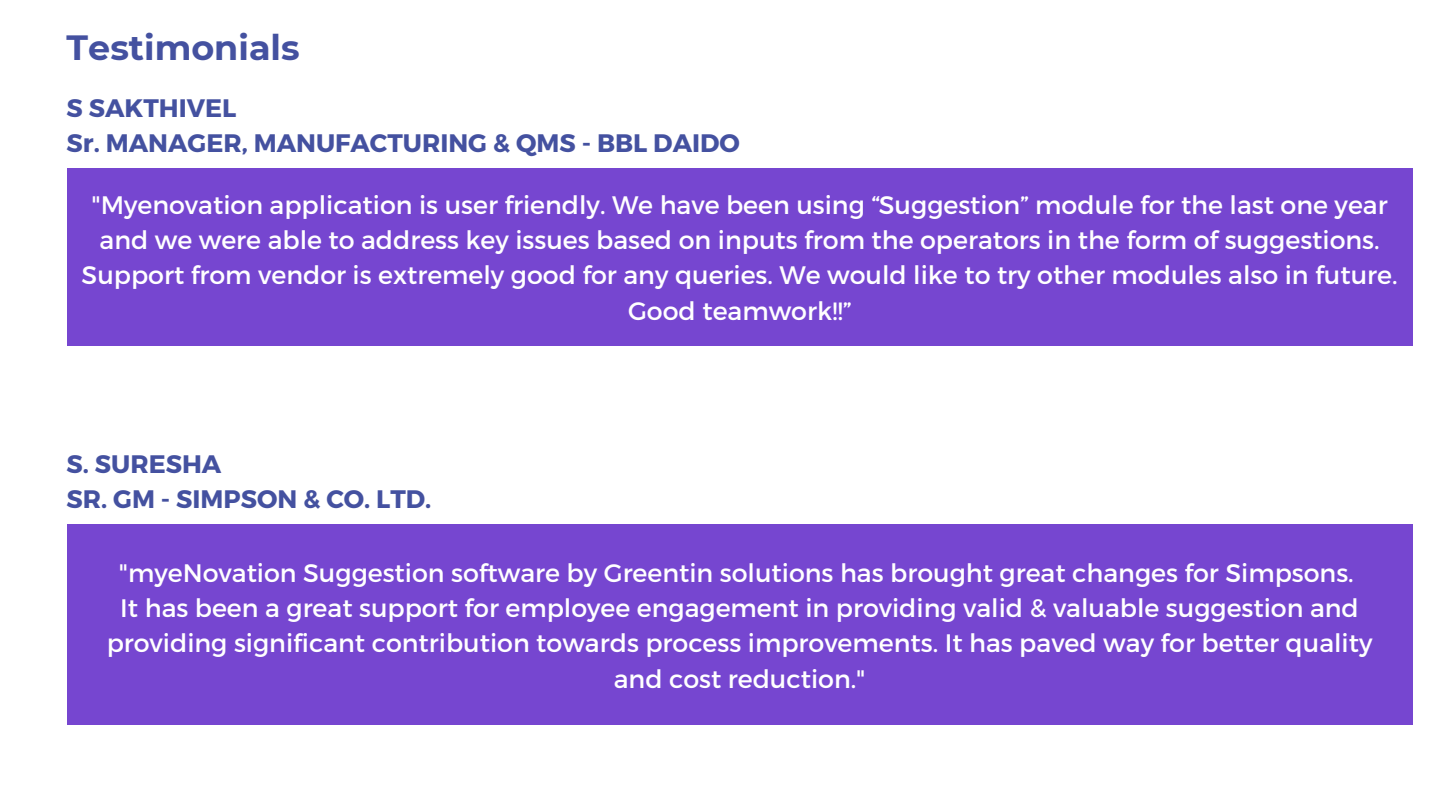
<style>
.page{position:relative;width:1440px;height:810px;background:#fff}
.page>*{position:absolute;margin:0;border:0;box-sizing:border-box;transform-origin:0 0}
.t1{font:700 35px "Montserrat";color:#4451a0}
.t2{font:25.3px/35.2px "Montserrat";color:#fff;text-align:center}
.t3{font:700 25.3px "Montserrat";color:#4451a0}
</style>
<div class="page">
<div style="left:67px;top:168px;width:1346px;height:177px;background:#7646d0"></div>
<div style="left:67px;top:524px;width:1346px;height:201px;background:#7646d0"></div>
<p class="t1" style="left:67px;top:26px;width:235px">Testimonials</p>
<p class="t3" style="left:67px;top:91px;width:171px">S SAKTHIVEL</p>
<p class="t3" style="left:67px;top:126px;width:675px">Sr. MANAGER, MANUFACTURING &amp; QMS - BBL DAIDO</p>
<p class="t2" style="left:92px;top:186px;width:1298px">"Myenovation application is user friendly. We have been using “Suggestion” module for the last one year and we were able to address key issues based on inputs from the operators in the form of suggestions.</p>
<p class="t2" style="left:82px;top:257px;width:1317px">Support from vendor is extremely good for any queries. We would like to try other modules also in future.<br>Good teamwork!!”</p>
<p class="t3" style="left:67px;top:447px;width:156px">S. SURESHA</p>
<p class="t3" style="left:67px;top:483px;width:366px">SR. GM - SIMPSON &amp; CO. LTD.</p>
<p class="t2" style="left:119px;top:554px;width:1236px">"myeNovation Suggestion software by Greentin solutions has brought great changes for Simpsons.</p>
<p class="t2" style="left:120px;top:589px;width:1240px">It has been a great support for employee engagement in providing valid &amp; valuable suggestion and</p>
<p class="t2" style="left:107px;top:625px;width:1267px">providing significant contribution towards process improvements. It has paved way for better quality</p>
<p class="t2" style="left:614px;top:660px;width:253px">and cost reduction."</p>
</div>
